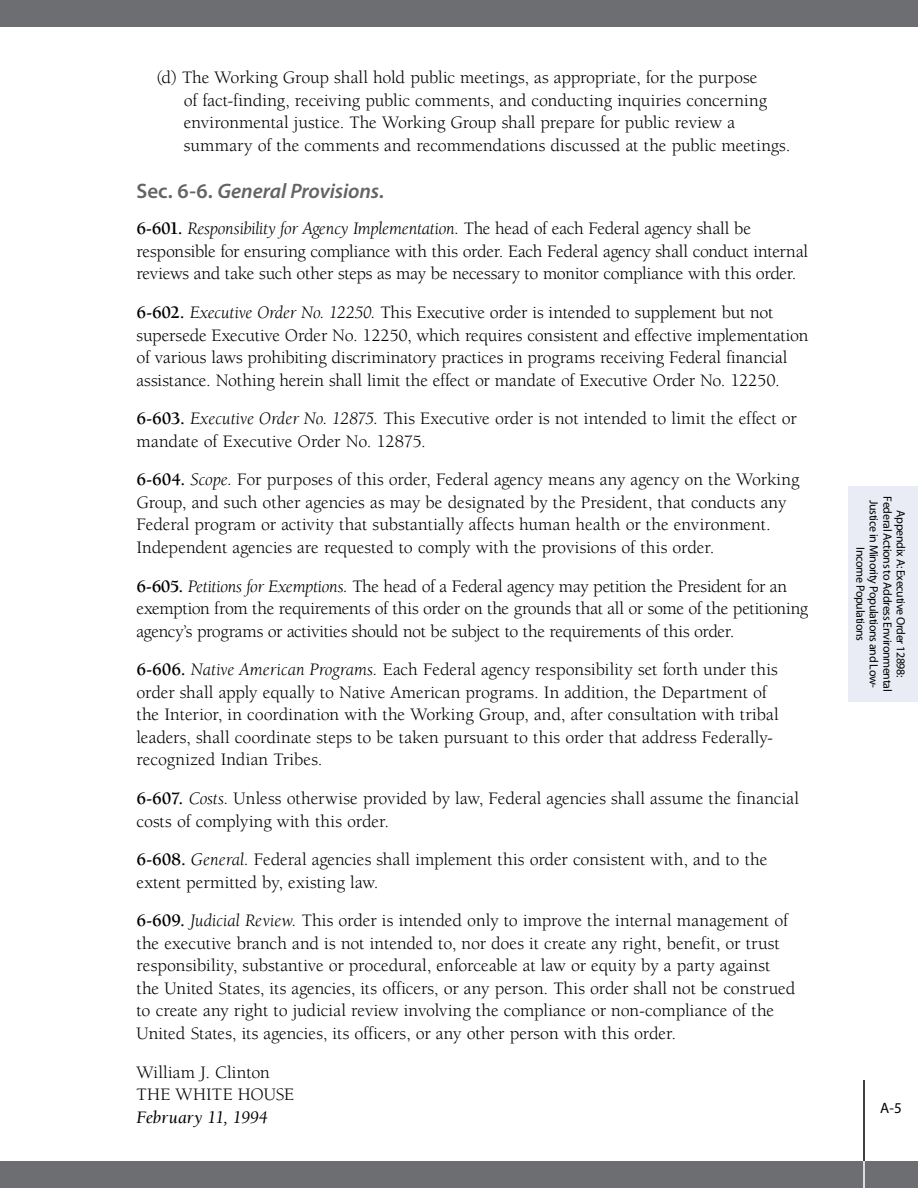
<style>
.page{position:relative;width:918px;height:1188px;background:#fff}
.page>*{position:absolute;margin:0;border:0;box-sizing:border-box;transform-origin:0 0}
.Sub-Subhead{font:italic 600 21px "Myriad Pro";letter-spacing:-.005em;color:#636466}
.bodytext{font:18px/22.5px "Berkeley Std";letter-spacing:-.005em;color:#000}
.bullet{font:18px/22.5px "Berkeley Std";letter-spacing:-.005em;color:#000}
.bodytext-2{font:18px/22.5px "Berkeley Std";letter-spacing:-.025em;color:#000}
.page_number{font:15px "Myriad Pro";color:#000}
.t1{font:12px/13.5px "Myriad Pro";letter-spacing:-.03em;color:#000;text-align:center}
.s1{font-style:normal}
.s2{font-weight:700}
.s3{font-style:italic}
</style>
<div class="page">
<div style="left:848px;top:486px;width:70px;height:216px;background:#e9ecf5"></div>
<div style="left:0;top:1161px;width:918px;height:27px;background:#6d6e71"></div>
<div style="left:0;top:0;width:918px;height:27px;background:#6d6e71"></div>
<hr style="left:863px;top:1080px;width:2px;height:81px;background:#000">
<hr style="left:863px;top:1161px;width:2px;height:27px;background:#fff">
<p class="bullet" style="left:184px;top:67px;width:608px;text-indent:-27px">(d) The Working Group shall hold public meetings, as appropriate, for the purpose<br>of fact-finding, receiving public comments, and conducting inquiries concerning environmental justice. The Working Group shall prepare for public review a summary of the comments and recommendations discussed at the public meetings.</p>
<p class="Sub-Subhead" style="left:136px;top:180px;width:249px"><span class="s1">Sec. 6-6.</span> General Provisions.</p>
<p class="bodytext" style="left:136px;top:218px;width:673px"><span class="s2">6-601.</span> <span class="s3">Responsibility for Agency Implementation.</span> The head of each Federal agency shall be responsible for ensuring compliance with this order. Each Federal agency shall conduct internal reviews and take such other steps as may be necessary to monitor compliance with this order.</p>
<p class="bodytext" style="left:136px;top:301px;width:673px"><span class="s2">6-602.</span> <span class="s3">Executive Order No. 12250.</span> This Executive order is intended to supplement but not supersede Executive Order No. 12250, which requires consistent and effective implementation of various laws prohibiting discriminatory practices in programs receiving Federal financial assistance. Nothing herein shall limit the effect or mandate of Executive Order No. 12250.</p>
<p class="bodytext" style="left:136px;top:408px;width:662px"><span class="s2">6-603.</span> <span class="s3">Executive Order No. 12875.</span> This Executive order is not intended to limit the effect or mandate of Executive Order No. 12875.</p>
<p class="bodytext" style="left:136px;top:469px;width:664px"><span class="s2">6-604.</span> <span class="s3">Scope.</span> For purposes of this order, Federal agency means any agency on the Working Group, and such other agencies as may be designated by the President, that conducts any Federal program or activity that substantially affects human health or the environment.<br>Independent agencies are requested to comply with the provisions of this order.</p>
<p class="bodytext-2" style="left:136px;top:575px;width:673px"><span class="s2">6-605.</span> <span class="s3">Petitions for Exemptions.</span> The head of a Federal agency may petition the President for an exemption from the requirements of this order on the grounds that all or some of the petitioning agency’s programs or activities should not be subject to the requirements of this order.</p>
<p class="bodytext" style="left:136px;top:659px;width:644px"><span class="s2">6-606.</span> <span class="s3">Native American Programs.</span> Each Federal agency responsibility set forth under this order shall apply equally to Native American programs. In addition, the Department of the Interior, in coordination with the Working Group, and, after consultation with tribal leaders, shall coordinate steps to be taken pursuant to this order that address Federally&shy;recognized Indian Tribes.</p>
<p class="bodytext" style="left:136px;top:787px;width:664px"><span class="s2">6-607.</span> <span class="s3">Costs.</span> Unless otherwise provided by law, Federal agencies shall assume the financial costs of complying with this order.</p>
<p class="bodytext" style="left:136px;top:849px;width:633px"><span class="s2">6-608.</span> <span class="s3">General.</span> Federal agencies shall implement this order consistent with, and to the extent permitted by, existing law.</p>
<p class="bodytext" style="left:136px;top:910px;width:661px"><span class="s2">6-609.</span> <span class="s3">Judicial Review.</span> This order is intended only to improve the internal management of the executive branch and is not intended to, nor does it create any right, benefit, or trust responsibility, substantive or procedural, enforceable at law or equity by a party against the United States, its agencies, its officers, or any person. This order shall not be construed to create any right to judicial review involving the compliance or non-compliance of the United States, its agencies, its officers, or any other person with this order.</p>
<p class="bodytext" style="left:136px;top:1061px;width:159px">William J. Clinton<br>THE WHITE HOUSE<br><span class="s3">February 11, 1994</span></p>
<p class="t1" style="left:908px;top:496px;width:197px;rotate:90deg">Appendix A: Executive Order 12898:<br>Federal Actions to Address Environmental Justice in Minority Populations and Low-Income Populations</p>
<p class="page_number" style="left:880px;top:1099px;width:23px">A-5</p>
</div>
